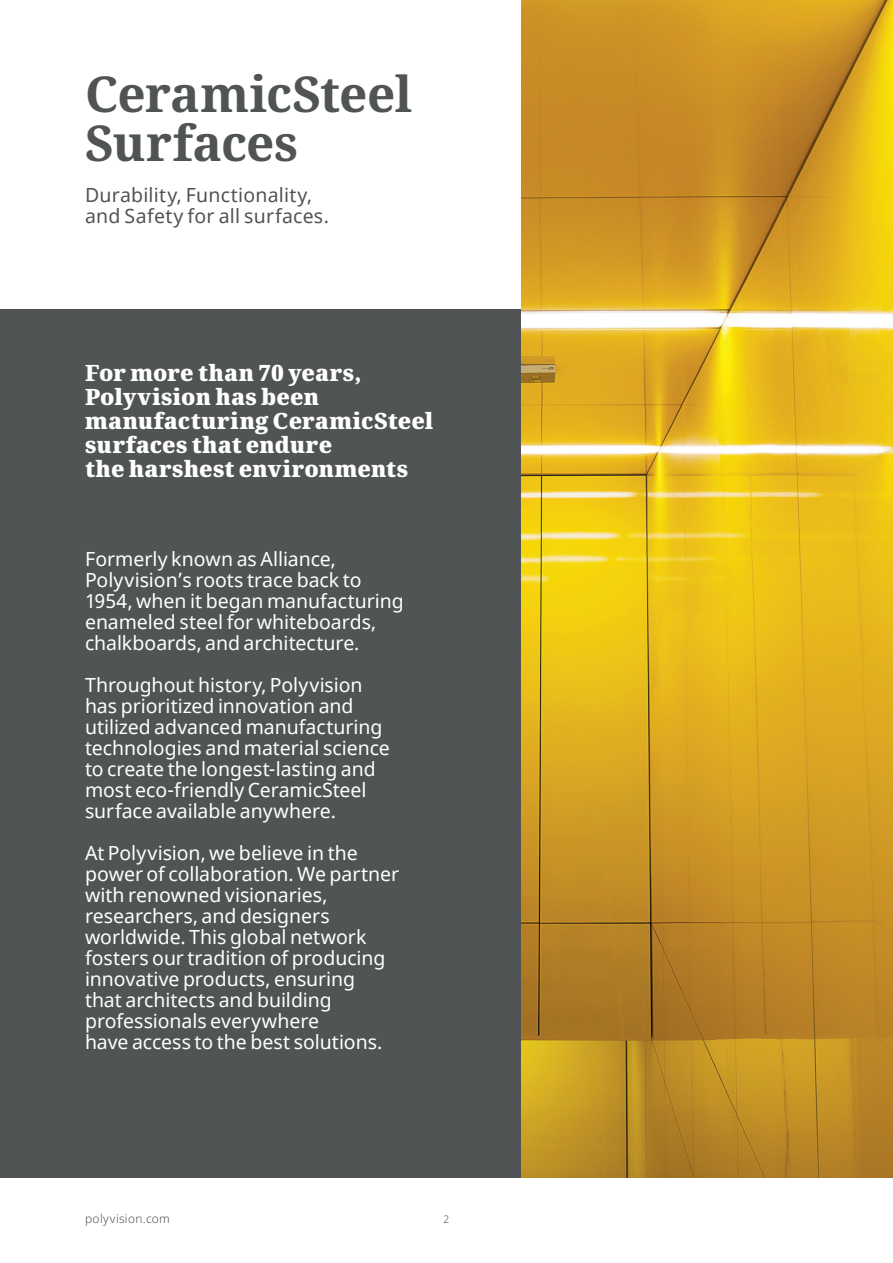
<style>
.page{position:relative;width:893px;height:1263px;background:#fff}
.page>*{position:absolute;margin:0;border:0;box-sizing:border-box;transform-origin:0 0}
.t1{font:700 49.5px/49.5px "Noto Serif";letter-spacing:-.01em;color:#505454}
.t2{font:900 22.5px/24px "Noto Serif";letter-spacing:.005em;color:#fff}
.t3{font:19.5px/21px "Noto Sans";color:#fff}
.t4{font:19.5px/21px "Noto Sans";letter-spacing:.015em;color:#505454}
.t5{font:300 12px "Noto Sans";letter-spacing:.025em;color:#505454}
.t6{font:300 10.5px "Noto Sans";color:#505454}
</style>
<div class="page">
<div style="left:0;top:309px;width:521px;height:869px;background:#505454"></div>
<img style="left:521px;top:0;width:372px;height:1178px">
<h1 class="t1" style="left:85px;top:70px;width:329px">CeramicSteel<br>Surfaces</h1>
<p class="t4" style="left:85px;top:185px;width:245px">Durability, Functionality, and Safety for all surfaces.</p>
<p class="t2" style="left:85px;top:361px;width:350px">For more than 70 years,<br>Polyvision has been manufacturing CeramicSteel surfaces that endure<br>the harshest environments</p>
<p class="t3" style="left:85px;top:549px;width:320px">Formerly known as Alliance,<br>Polyvision’s roots trace back to<br>1954, when it began manufacturing enameled steel for whiteboards, chalkboards, and architecture.</p>
<p class="t3" style="left:85px;top:675px;width:306px">Throughout history, Polyvision has prioritized innovation and utilized advanced manufacturing technologies and material science to create the longest-lasting and most eco-friendly CeramicSteel surface available anywhere.</p>
<p class="t3" style="left:85px;top:843px;width:316px">At Polyvision, we believe in the power of collaboration. We partner with renowned visionaries, researchers, and designers worldwide. This global network fosters our tradition of producing innovative products, ensuring<br>that architects and building professionals everywhere<br>have access to the best solutions.</p>
<p class="t5" style="left:85px;top:1212px;width:86px">polyvision.com</p>
<p class="t6" style="left:444px;top:1213px;width:7px">2</p>
</div>
